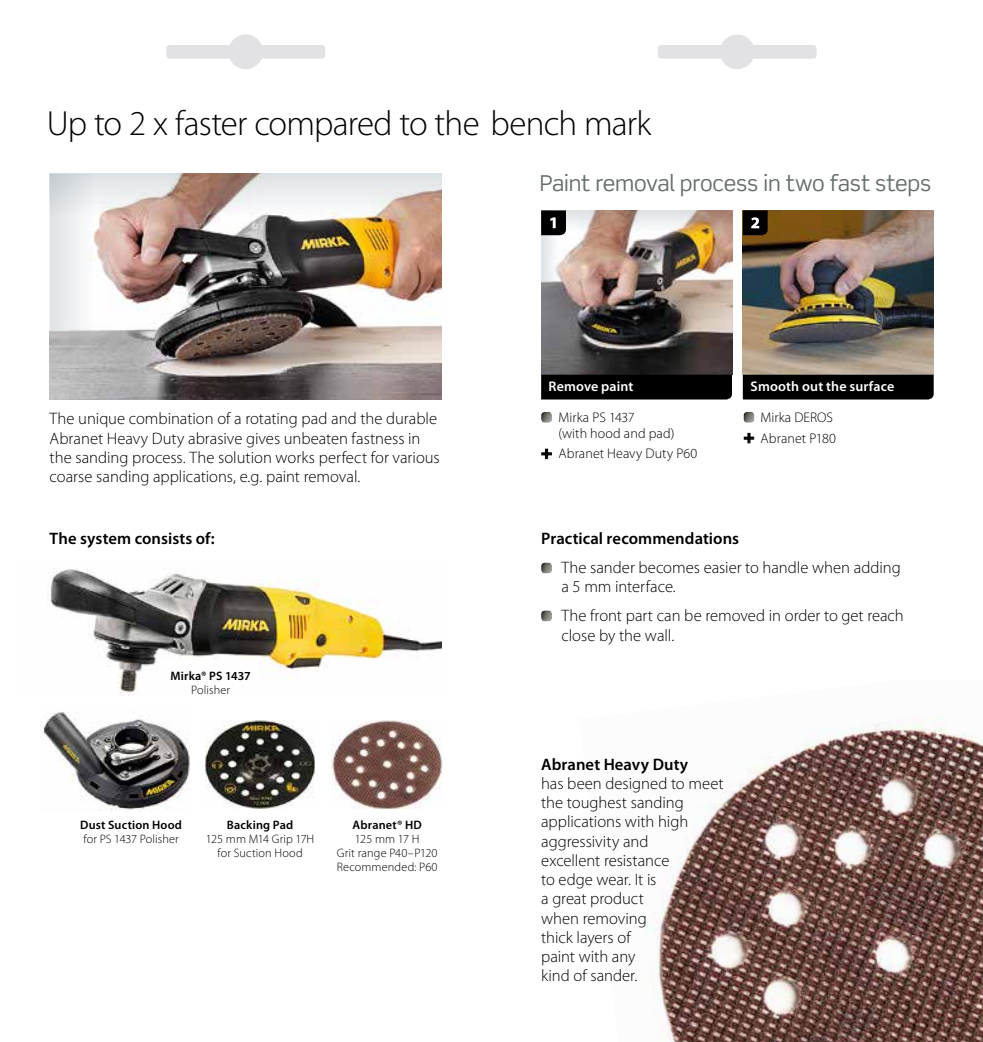
<style>
.page{position:relative;width:983px;height:1042px;background:#fff}
.page>*{position:absolute;margin:0;border:0;box-sizing:border-box;transform-origin:0 0}
.t1{font:300 35px "Myriad Pro";letter-spacing:-.025em;color:#000}
.t2{font:21.88px "Scene Pro";letter-spacing:-.015em;color:#676c6e}
.t3{font:300 16.62px/19.2px "Myriad Pro";color:#000}
.t4{font:600 16.62px "Myriad Pro";letter-spacing:.005em;color:#000}
.t5{font:300 14px/15.8px "Myriad Pro";letter-spacing:.01em;color:#000}
.t6{font:600 14px "Myriad Pro";letter-spacing:.01em;color:#fff}
.t7{font:300 12.25px/14px "Myriad Pro";letter-spacing:.01em;color:#000;text-align:center}
.t8{font:600 12.25px "Myriad Pro";letter-spacing:.015em;color:#000}
</style>
<div class="page">
<img style="left:650px;top:721px;width:332px;height:321px">
<div style="left:538px;top:562px;width:14px;height:12px;background:#000;opacity:.75"></div>
<div style="left:538px;top:610px;width:14px;height:12px;background:#000;opacity:.75"></div>
<img style="left:50px;top:217px;width:391px;height:182px">
<svg style="left:93px;top:174px;width:348px;height:43px"></svg>
<svg style="left:50px;top:174px;width:43px;height:156px"></svg>
<img style="left:541px;top:231px;width:190px;height:144px">
<img style="left:742px;top:210px;width:191px;height:165px">
<svg style="left:566px;top:210px;width:165px;height:21px"></svg>
<img style="left:206px;top:720px;width:108px;height:88px">
<img style="left:332px;top:720px;width:110px;height:88px">
<img style="left:50px;top:568px;width:391px;height:127px">
<img style="left:42px;top:712px;width:147px;height:99px">
<svg style="left:541px;top:235px;width:17px;height:47px"></svg>
<svg style="left:541px;top:210px;width:25px;height:25px"></svg>
<svg style="left:742px;top:210px;width:25px;height:25px"></svg>
<div style="left:541px;top:375px;width:190px;height:24px;background:#000"></div>
<div style="left:742px;top:375px;width:191px;height:24px;background:#000"></div>
<div style="left:538px;top:411px;width:14px;height:12px;background:#000;opacity:.75"></div>
<div style="left:740px;top:411px;width:14px;height:12px;background:#000;opacity:.75"></div>
<div style="left:742px;top:431px;width:14px;height:14px;background:#000;opacity:.75"></div>
<div style="left:540px;top:447px;width:14px;height:14px;background:#000;opacity:.75"></div>
<div style="left:166px;top:45px;width:159px;height:14px;background:#e2e2e4;border-radius:4px"></div>
<div style="left:228px;top:34px;width:35px;height:35px;background:#e2e2e4;border-radius:50%"></div>
<div style="left:657px;top:45px;width:159px;height:14px;background:#e2e2e4;border-radius:4px"></div>
<div style="left:719px;top:34px;width:35px;height:35px;background:#e2e2e4;border-radius:50%"></div>
<h1 class="t1" style="left:47px;top:103px;width:605px">Up to 2 x faster compared to the bench mark</h1>
<h2 class="t2" style="left:539px;top:169px;width:393px">Paint removal process in two fast steps</h2>
<p class="t3" style="left:50px;top:409px;width:391px">The unique combination of a rotating pad and the durable Abranet Heavy Duty abrasive gives unbeaten fastness in the sanding process. The solution works perfect for various coarse sanding applications, e.g. paint removal.</p>
<p class="t4" style="left:50px;top:529px;width:166px">The system consists of:</p>
<p class="t8" style="left:170px;top:669px;width:82px">Mirka® PS 1437</p>
<p class="t7" style="left:191px;top:682px;width:40px">Polisher</p>
<p class="t8" style="left:80px;top:818px;width:103px">Dust Suction Hood</p>
<p class="t7" style="left:83px;top:832px;width:97px">for PS 1437 Polisher</p>
<p class="t8" style="left:227px;top:818px;width:68px">Backing Pad</p>
<p class="t7" style="left:206px;top:832px;width:110px">125 mm M14 Grip 17H for Suction Hood</p>
<p class="t8" style="left:352px;top:818px;width:71px">Abranet® HD</p>
<p class="t7" style="left:337px;top:832px;width:102px">125 mm 17 H<br>Grit range P40–P120<br>Recommended: P60</p>
<p class="t6" style="left:548px;top:379px;width:86px">Remove paint</p>
<p class="t5" style="left:558px;top:409px;width:117px">Mirka PS 1437<br>(with hood and pad)</p>
<p class="t5" style="left:558px;top:445px;width:140px">Abranet Heavy Duty P60</p>
<p class="t6" style="left:750px;top:379px;width:145px">Smooth out the surface</p>
<p class="t5" style="left:760px;top:407px;width:77px;line-height:20.7px">Mirka DEROS<br>Abranet P180</p>
<p class="t4" style="left:541px;top:529px;width:199px">Practical recommendations</p>
<p class="t3" style="left:561px;top:557px;width:341px">The sander becomes easier to handle when adding a 5 mm interface.</p>
<p class="t3" style="left:561px;top:606px;width:344px">The front part can be removed in order to get reach close by the wall.</p>
<p class="t4" style="left:541px;top:755px;width:149px">Abranet Heavy Duty</p>
<p class="t3" style="left:541px;top:773px;width:184px">has been designed to meet the toughest sanding applications with high aggressivity and<br>excellent resistance<br>to edge wear. It is<br>a great product<br>when removing<br>thick layers of<br>paint with any<br>kind of sander.</p>
</div>
